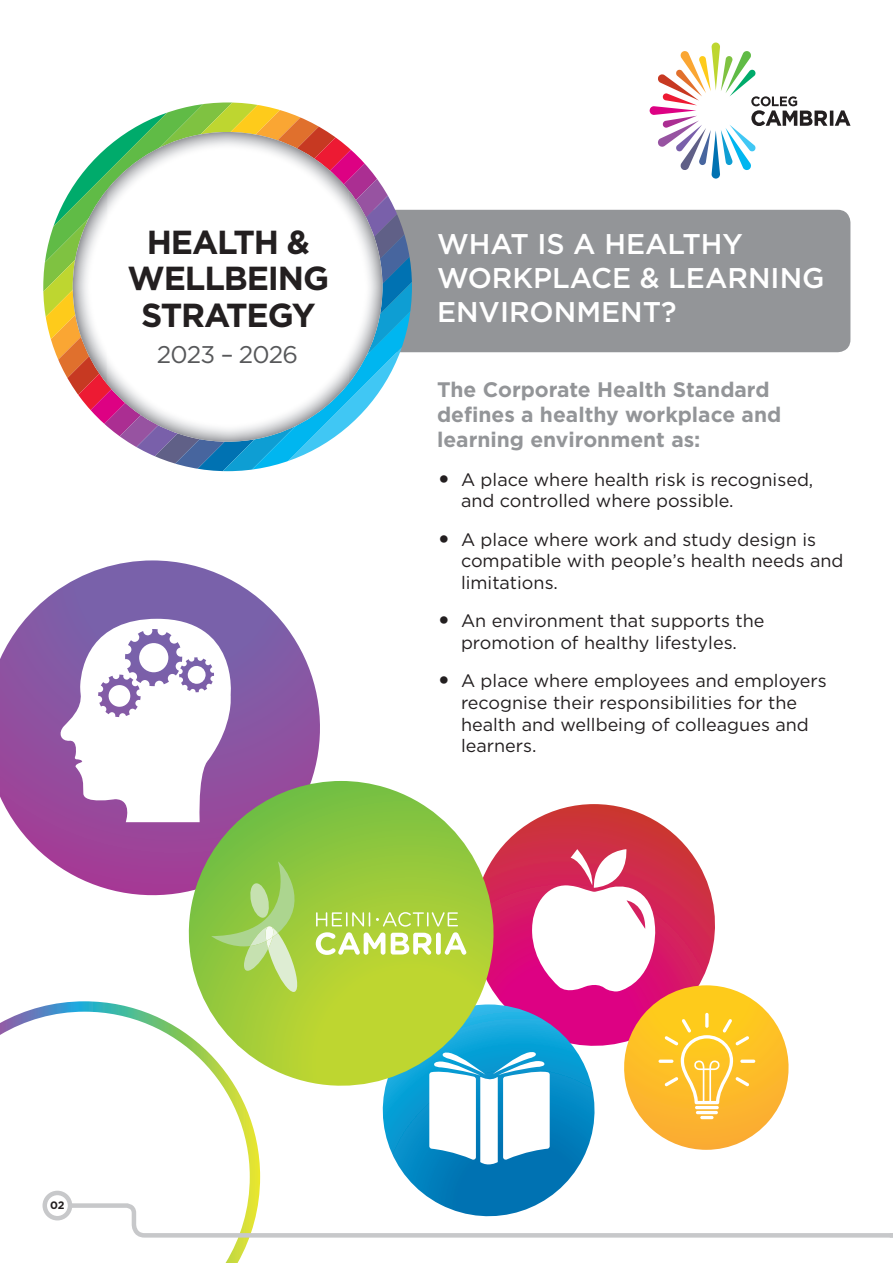
<style>
.page{position:relative;width:893px;height:1263px;background:#fff}
.page>*{position:absolute;margin:0;border:0;box-sizing:border-box;transform-origin:0 0}
.t1{font:700 33.3px/36.5px "Gotham";letter-spacing:-.035em;color:#231f20;text-align:center}
.t2{font:500 28.5px/34.2px "Gotham";color:#fff}
.t3{font:24.15px "Gotham";letter-spacing:-.035em;color:#57585a}
.t4{font:700 21px/25.2px "Gotham";color:#939598}
.t5{font:18px/21.6px "Gotham";color:#231f20}
.t6{font:700 10.8px "Gotham";color:#231f20}
.s1{font-size:28.5px}
</style>
<div class="page">
<svg style="left:511px;top:804px;width:177px;height:45px"></svg>
<svg style="left:399px;top:1167px;width:179px;height:34px"></svg>
<svg style="left:0;top:560px;width:320px;height:336px"></svg>
<svg style="left:58px;top:619px;width:181px;height:203px"></svg>
<img style="left:0;top:1001px;width:260px;height:262px">
<svg style="left:171px;top:781px;width:340px;height:322px"></svg>
<svg style="left:211px;top:849px;width:578px;height:318px"></svg>
<div style="left:304px;top:210px;width:546px;height:142px;background:#939598;border-radius:13px"></div>
<svg style="left:649px;top:42px;width:178px;height:137px"></svg>
<hr style="left:830px;top:111px;width:3px;height:15px;background:#231f20">
<svg style="left:835px;top:110px;width:15px;height:16px"></svg>
<svg style="left:43px;top:102px;width:369px;height:369px"></svg>
<img style="left:107px;top:132px;width:242px;height:310px">
<img style="left:73px;top:190px;width:34px;height:194px">
<img style="left:348px;top:190px;width:34px;height:194px">
<div style="left:45px;top:1193px;width:25px;height:25px;background:#fff;border-radius:50%"></div>
<div style="left:43px;top:1191px;width:29px;height:29px;border:4px solid #c7c8ca;border-radius:50%"></div>
<svg style="left:66px;top:1201px;width:827px;height:39px"></svg>
<p class="t1" style="left:128px;top:223px;width:203px">HEALTH &amp;<br>WELLBEING<br>STRATEGY</p>
<p class="t3" style="left:157px;top:339px;width:143px">2023 – 2026</p>
<p class="t2" style="left:437px;top:226px;width:389px">WHAT IS A HEALTHY<br>WORKPLACE &amp; LEARNING<br>ENVIRONMENT?</p>
<p class="t4" style="left:437px;top:376px;width:346px">The Corporate Health Standard defines a healthy workplace and learning environment as:</p>
<p class="t5" style="left:461px;top:468px;width:354px;text-indent:-24px"><span class="s1">•</span> A place where health risk is recognised, and controlled where possible.</p>
<p class="t5" style="left:461px;top:528px;width:384px;text-indent:-24px"><span class="s1">•</span> A place where work and study design is compatible with people’s health needs and limitations.</p>
<p class="t5" style="left:437px;top:610px;width:329px;text-align:center"><span class="s1">•</span> An environment that supports the promotion of healthy lifestyles.</p>
<p class="t5" style="left:461px;top:670px;width:367px;text-indent:-24px"><span class="s1">•</span> A place where employees and employers recognise their responsibilities for the health and wellbeing of colleagues and learners.</p>
<p class="t6" style="left:50px;top:1198px;width:16px">02</p>
</div>
